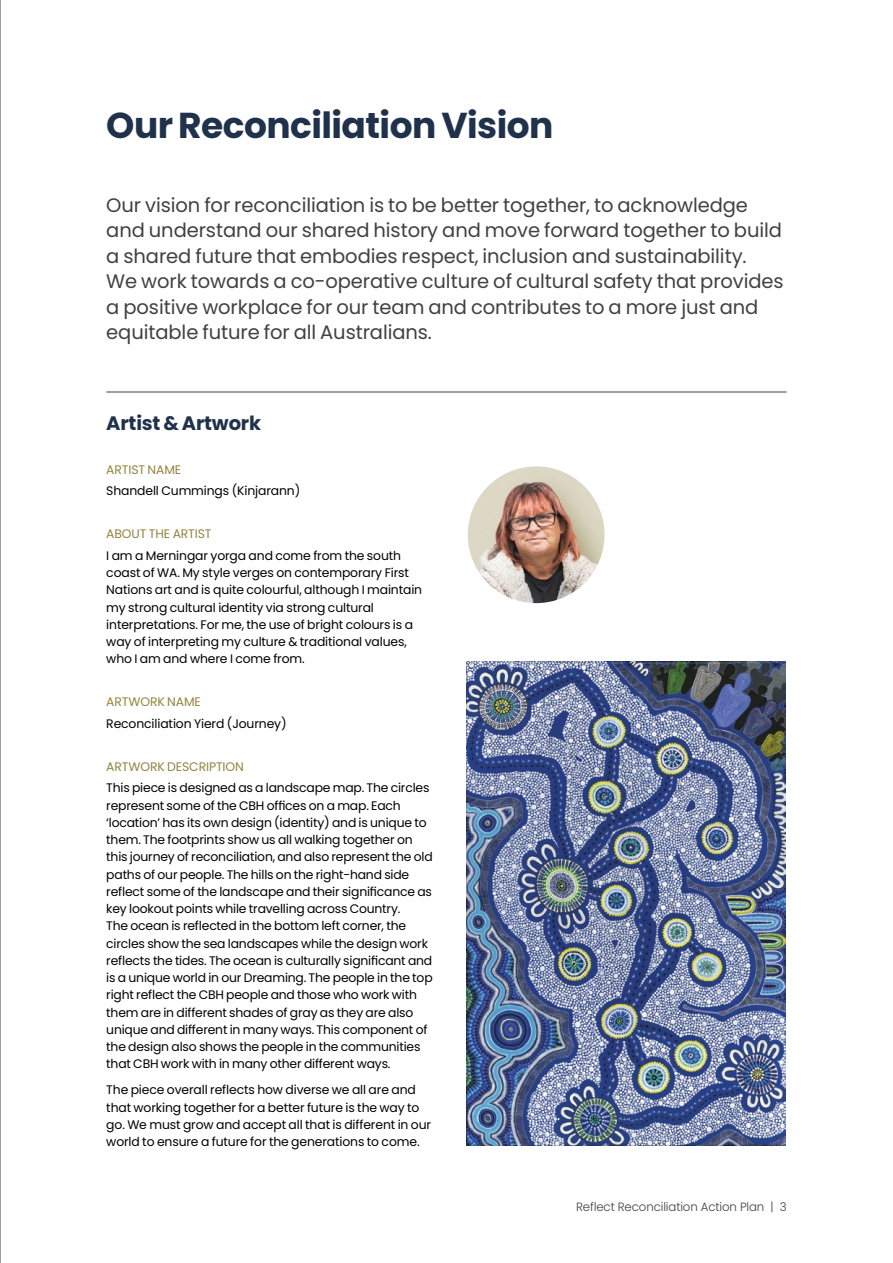
<style>
.page{position:relative;width:893px;height:1263px;background:#fff}
.page>*{position:absolute;margin:0;border:0;box-sizing:border-box;transform-origin:0 0}
.t1{font:700 36px "Poppins";letter-spacing:-.015em;color:#20324b}
.t2{font:19.5px/25.5px "Poppins";letter-spacing:-.005em;color:#414042}
.t3{font:700 19.5px "Poppins";letter-spacing:-.01em;color:#20324b}
.t4{font:12.3px/17.2px "Poppins";letter-spacing:-.015em;color:#000}
.t5{font:12.3px "Poppins";letter-spacing:-.01em;color:#93833f}
.t6{font:300 12px "Poppins";letter-spacing:-.01em;color:#414042}
</style>
<div class="page">
<hr style="left:106px;top:392px;width:681px;height:1px;background:#414042">
<img style="left:467px;top:662px;width:319px;height:484px">
<img style="left:468px;top:466px;width:136px;height:137px">
<hr style="left:0;top:0;width:1px;height:1263px;background:#414042">
<h1 class="t1" style="left:106px;top:105px;width:449px">Our Reconciliation Vision</h1>
<p class="t2" style="left:106px;top:192px;width:679px">Our vision for reconciliation is to be better together, to acknowledge and understand our shared history and move forward together to build a shared future that embodies respect, inclusion and sustainability.<br>We work towards a co-operative culture of cultural safety that provides a positive workplace for our team and contributes to a more just and equitable future for all Australians.</p>
<h2 class="t3" style="left:106px;top:412px;width:156px">Artist &amp; Artwork</h2>
<p class="t5" style="left:106px;top:462px;width:77px">ARTIST NAME</p>
<p class="t4" style="left:106px;top:482px;width:196px">Shandell Cummings (Kinjarann)</p>
<p class="t5" style="left:106px;top:527px;width:107px">ABOUT THE ARTIST</p>
<p class="t4" style="left:106px;top:547px;width:317px">I am a Merningar yorga and come from the south coast of WA. My style verges on contemporary First Nations art and is quite colourful, although I maintain my strong cultural identity via strong cultural interpretations. For me, the use of bright colours is a way of interpreting my culture &amp; traditional values, who I am and where I come from.</p>
<p class="t5" style="left:106px;top:695px;width:96px">ARTWORK NAME</p>
<p class="t4" style="left:106px;top:715px;width:182px">Reconciliation Yierd (Journey)</p>
<p class="t5" style="left:106px;top:759px;width:139px">ARTWORK DESCRIPTION</p>
<p class="t4" style="left:106px;top:779px;width:328px">This piece is designed as a landscape map. The circles represent some of the CBH offices on a map. Each ‘location’ has its own design (identity) and is unique to them. The footprints show us all walking together on this journey of reconciliation, and also represent the old paths of our people. The hills on the right-hand side reflect some of the landscape and their significance as key lookout points while travelling across Country.<br>The ocean is reflected in the bottom left corner, the circles show the sea landscapes while the design work reflects the tides. The ocean is culturally significant and is a unique world in our Dreaming. The people in the top right reflect the CBH people and those who work with them are in different shades of gray as they are also unique and different in many ways. This component of the design also shows the people in the communities that CBH work with in many other different ways.</p>
<p class="t4" style="left:106px;top:1081px;width:326px">The piece overall reflects how diverse we all are and that working together for a better future is the way to go. We must grow and accept all that is different in our world to ensure a future for the generations to come.</p>
<p class="t6" style="left:576px;top:1200px;width:212px">Reflect Reconciliation Action Plan | 3</p>
</div>
